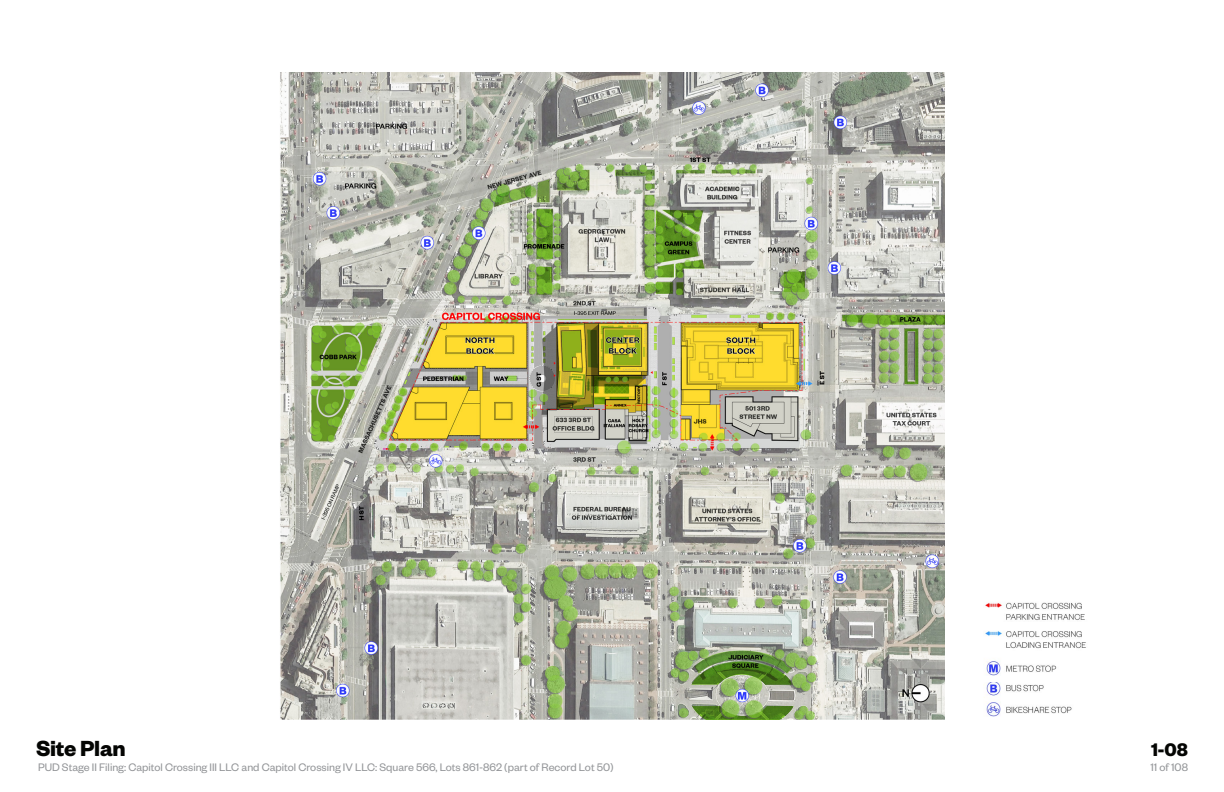
<style>
.page{position:relative;width:1224px;height:792px;background:#fff}
.page>*{position:absolute;margin:0;border:0;box-sizing:border-box;transform-origin:0 0}
.t1{font:700 24px "Founders Grotesk";letter-spacing:-.01em;color:#040503}
.t2{font:700 20px "Founders Grotesk";color:#040503}
.t3{font:12px "Founders Grotesk";color:#939598}
</style>
<div class="page">
<img style="left:280px;top:72px;width:665px;height:648px">
<img style="left:984px;top:682px;width:88px;height:35px">
<img style="left:985px;top:602px;width:101px;height:74px">
<h1 class="t1" style="left:36px;top:733px;width:91px">Site Plan</h1>
<h2 class="t2" style="left:1151px;top:737px;width:38px">1-08</h2>
<p class="t3" style="left:38px;top:760px;width:577px">PUD Stage II Filing: Capitol Crossing III LLC and Capitol Crossing IV LLC: Square 566, Lots 861-862 (part of Record Lot 50)</p>
<p class="t3" style="left:1150px;top:760px;width:39px">11 of 108</p>
</div>
